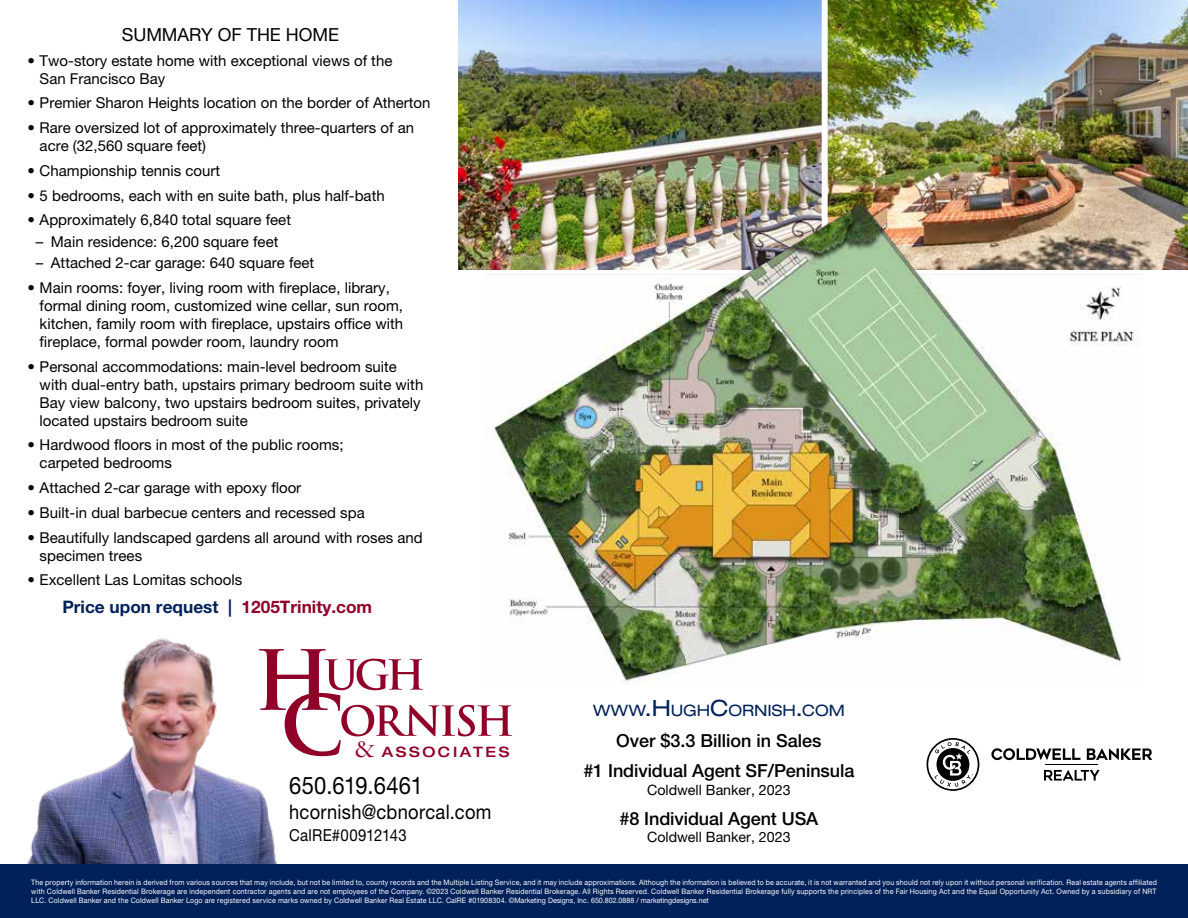
<style>
.page{position:relative;width:1188px;height:918px;background:#fff}
.page>*{position:absolute;margin:0;border:0;box-sizing:border-box;transform-origin:0 0}
.t1{font:24.15px "Helvetica Neue LT Pro";letter-spacing:.01em;color:#000;scale:.91 1}
.t2{font:20.1px "Helvetica Neue LT Pro";letter-spacing:.02em;color:#000;scale:.91 1}
.t3{font:500 18px/30.5px "Helvetica Neue LT Pro";letter-spacing:-.005em;color:#000;text-align:center}
.t4{font:18px "Helvetica Neue LT Pro";letter-spacing:-.005em;color:#000}
.t5{font:700 17.25px "Helvetica Neue LT Pro";color:#00215a}
.t6{font:16.5px "Helvetica Neue LT Pro";letter-spacing:.015em;color:#000;scale:.91 1}
.t7{font:expanded 15.75px "Helvetica Neue LT Pro";color:#00215a}
.t8{font:15px/18px "Helvetica Neue LT Pro";color:#000}
.t9{font:500 expanded 14.4px "Helvetica Neue LT Pro";letter-spacing:.18em;color:#910028}
.t10{font:14.25px "Helvetica Neue LT Pro";color:#000}
.t11{font:7.5px/9px "Helvetica Neue LT Pro";color:#fff;text-align:justify;scale:.94 1}
.s1{color:#910028}
.s2{font-family:"Garamond Premr Pro Disp";font-weight:400;font-stretch:normal;font-size:27.45px}
.s3{font-size:22.5px}
</style>
<div class="page">
<img style="left:828px;top:0;width:360px;height:270px">
<img style="left:458px;top:0;width:364px;height:270px">
<div style="left:0;top:864px;width:1188px;height:54px;background:#00215a"></div>
<svg style="left:295px;top:649px;width:217px;height:107px"></svg>
<svg style="left:927px;top:738px;width:52px;height:53px"></svg>
<hr style="left:1045px;top:765px;width:53px;height:1px;background:#000">
<svg style="left:1087px;top:748px;width:65px;height:12px"></svg>
<svg style="left:991px;top:748px;width:89px;height:12px"></svg>
<svg style="left:1044px;top:770px;width:56px;height:11px"></svg>
<img style="left:27px;top:638px;width:268px;height:226px">
<img style="left:485px;top:202px;width:657px;height:483px">
<p class="t4" style="left:122px;top:24px;width:219px">SUMMARY OF THE HOME</p>
<p class="t8" style="left:40px;top:51px;width:354px;text-indent:-12px">• Two-story estate home with exceptional views of the<br>San Francisco Bay</p>
<p class="t8" style="left:28px;top:94px;width:404px">• Premier Sharon Heights location on the border of Atherton</p>
<p class="t8" style="left:40px;top:119px;width:376px;text-indent:-12px">• Rare oversized lot of approximately three-quarters of an acre (32,560 square feet)</p>
<p class="t8" style="left:28px;top:161px;width:194px">• Championship tennis court</p>
<p class="t8" style="left:28px;top:186px;width:359px">• 5 bedrooms, each with en suite bath, plus half-bath</p>
<p class="t8" style="left:28px;top:211px;width:265px">• Approximately 6,840 total square feet</p>
<p class="t8" style="left:36px;top:232px;width:244px">– Main residence: 6,200 square feet</p>
<p class="t8" style="left:36px;top:254px;width:280px">– Attached 2-car garage: 640 square feet</p>
<p class="t8" style="left:40px;top:278px;width:365px;text-indent:-12px">• Main rooms: foyer, living room with fireplace, library, formal dining room, customized wine cellar, sun room, kitchen, family room with fireplace, upstairs office with fireplace, formal powder room, laundry room</p>
<p class="t8" style="left:40px;top:357px;width:385px;text-indent:-12px">• Personal accommodations: main-level bedroom suite with dual-entry bath, upstairs primary bedroom suite with Bay view balcony, two upstairs bedroom suites, privately located upstairs bedroom suite</p>
<p class="t8" style="left:40px;top:436px;width:305px;text-indent:-12px">• Hardwood floors in most of the public rooms; carpeted bedrooms</p>
<p class="t8" style="left:28px;top:479px;width:275px">• Attached 2-car garage with epoxy floor</p>
<p class="t8" style="left:28px;top:503px;width:339px">• Built-in dual barbecue centers and recessed spa</p>
<p class="t8" style="left:40px;top:528px;width:385px;text-indent:-12px">• Beautifully landscaped gardens all around with roses and specimen trees</p>
<p class="t8" style="left:28px;top:571px;width:216px">• Excellent Las Lomitas schools</p>
<p class="t5" style="left:62px;top:597px;width:311px">Price upon request | <span class="s1">1205Trinity.com</span></p>
<p class="t9" style="left:355px;top:742px;width:156px"><span class="s2">&amp;</span> ASSOCIATES</p>
<h1 class="t1" style="left:289px;top:771px;width:149px">650.619.6461</h1>
<h2 class="t2" style="left:289px;top:800px;width:224px">hcornish@cbnorcal.com</h2>
<p class="t6" style="left:289px;top:826px;width:131px">CalRE#00912143</p>
<p class="t7" style="left:593px;top:702px;width:253px">WWW<span class="s3">.H</span>UGH<span class="s3">C</span>ORNISH<span class="s3">.</span>COM</p>
<p class="t3" style="left:583px;top:725px;width:272px">Over $3.3 Billion in Sales<br>#1 Individual Agent SF/Peninsula</p>
<p class="t10" style="left:647px;top:781px;width:145px">Coldwell Banker, 2023</p>
<p class="t3" style="left:619px;top:803px;width:200px">#8 Individual Agent USA</p>
<p class="t10" style="left:647px;top:829px;width:145px">Coldwell Banker, 2023</p>
<p class="t11" style="left:31px;top:877px;width:1199px">The property information herein is derived from various sources that may include, but not be limited to, county records and the Multiple Listing Service, and it may include approximations. Although the information is believed to be accurate, it is not warranted and you should not rely upon it without personal verification. Real estate agents affiliated with Coldwell Banker Residential Brokerage are independent contractor agents and are not employees of the Company. ©2023 Coldwell Banker Residential Brokerage. All Rights Reserved. Coldwell Banker Residential Brokerage fully supports the principles of the Fair Housing Act and the Equal Opportunity Act. Owned by a subsidiary of NRT LLC. Coldwell Banker and the Coldwell Banker Logo are registered service marks owned by Coldwell Banker Real Estate LLC. CalRE #01908304. ©Marketing Designs, Inc. 650.802.0888 / marketingdesigns.net</p>
</div>
